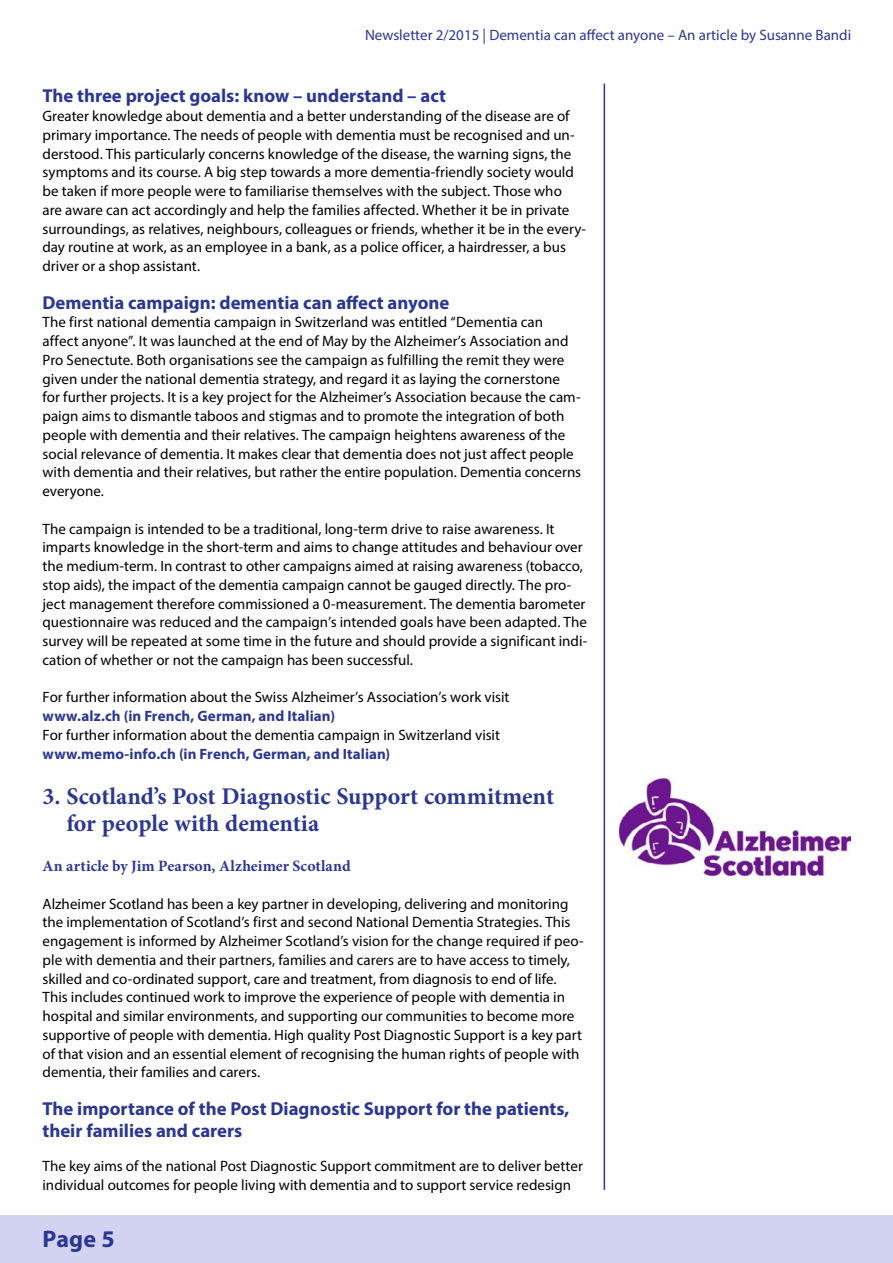
<style>
.page{position:relative;width:893px;height:1263px;background:#fff}
.page>*{position:absolute;margin:0;border:0;box-sizing:border-box;transform-origin:0 0}
.Head_1{font:700 24px/27px "Minion Pro";color:#2c3791}
.t1{font:700 24px "Myriad Pro";color:#2c3791}
.titel_head{font:700 18.75px/22.5px "Myriad Pro";color:#2c3791}
.Teaser{font:700 15.75px "Minion Pro";letter-spacing:.005em;color:#2c3791}
.Copy{font:15px/18.8px "Myriad Pro";color:#000}
.t2{font:15px "Myriad Pro";color:#2c3791}
.s1{font-weight:700;color:#2c3791}
</style>
<div class="page">
<div style="left:0;top:1215px;width:893px;height:48px;background:#d2d2f1"></div>
<hr style="left:604px;top:84px;width:1px;height:1106px;background:#2c3791">
<img style="left:619px;top:778px;width:231px;height:97px">
<p class="t2" style="left:365px;top:26px;width:488px">Newsletter 2/2015 | Dementia can affect anyone – An article by Susanne Bandi</p>
<p class="titel_head" style="left:43px;top:84px;width:405px">The three project goals: know – understand – act</p>
<p class="Copy" style="left:43px;top:106px;width:545px">Greater knowledge about dementia and a better understanding of the disease are of primary importance. The needs of people with dementia must be recognised and un&shy;derstood. This particularly concerns knowledge of the disease, the warning signs, the symptoms and its course. A big step towards a more dementia-friendly society would be taken if more people were to familiarise themselves with the subject. Those who<br>are aware can act accordingly and help the families affected. Whether it be in private surroundings, as relatives, neighbours, colleagues or friends, whether it be in the every&shy;day routine at work, as an employee in a bank, as a police officer, a hairdresser, a bus driver or a shop assistant.</p>
<p class="titel_head" style="left:43px;top:290px;width:408px">Dementia campaign: dementia can affect anyone</p>
<p class="Copy" style="left:43px;top:313px;width:540px">The first national dementia campaign in Switzerland was entitled “Dementia can affect anyone”. It was launched at the end of May by the Alzheimer’s Association and Pro Senectute. Both organisations see the campaign as fulfilling the remit they were given under the national dementia strategy, and regard it as laying the cornerstone for further projects. It is a key project for the Alzheimer’s Association because the cam&shy;paign aims to dismantle taboos and stigmas and to promote the integration of both people with dementia and their relatives. The campaign heightens awareness of the social relevance of dementia. It makes clear that dementia does not just affect people with dementia and their relatives, but rather the entire population. Dementia concerns everyone.</p>
<p class="Copy" style="left:43px;top:519px;width:546px">The campaign is intended to be a traditional, long-term drive to raise awareness. It imparts knowledge in the short-term and aims to change attitudes and behaviour over the medium-term. In contrast to other campaigns aimed at raising awareness (tobacco, stop aids), the impact of the dementia campaign cannot be gauged directly. The pro&shy;ject management therefore commissioned a 0-measurement. The dementia barometer questionnaire was reduced and the campaign’s intended goals have been adapted. The survey will be repeated at some time in the future and should provide a significant indi&shy;cation of whether or not the campaign has been successful.</p>
<p class="Copy" style="left:43px;top:688px;width:469px">For further information about the Swiss Alzheimer’s Association’s work visit <span class="s1">www.alz.ch (in French, German, and Italian)</span></p>
<p class="Copy" style="left:43px;top:725px;width:459px">For further information about the dementia campaign in Switzerland visit <span class="s1">www.memo-info.ch (in French, German, and Italian)</span></p>
<p class="Head_1" style="left:66px;top:783px;width:489px;text-indent:-24px">3. Scotland’s Post Diagnostic Support commitment for people with dementia</p>
<p class="Teaser" style="left:43px;top:855px;width:310px">An article by Jim Pearson, Alzheimer Scotland</p>
<p class="Copy" style="left:43px;top:894px;width:543px">Alzheimer Scotland has been a key partner in developing, delivering and monitoring the implementation of Scotland’s first and second National Dementia Strategies. This engagement is informed by Alzheimer Scotland’s vision for the change required if peo&shy;ple with dementia and their partners, families and carers are to have access to timely, skilled and co-ordinated support, care and treatment, from diagnosis to end of life.<br>This includes continued work to improve the experience of people with dementia in hospital and similar environments, and supporting our communities to become more supportive of people with dementia. High quality Post Diagnostic Support is a key part of that vision and an essential element of recognising the human rights of people with dementia, their families and carers.</p>
<p class="titel_head" style="left:43px;top:1097px;width:528px">The importance of the Post Diagnostic Support for the patients, their families and carers</p>
<p class="Copy" style="left:43px;top:1156px;width:542px">The key aims of the national Post Diagnostic Support commitment are to deliver better individual outcomes for people living with dementia and to support service redesign</p>
<h1 class="t1" style="left:43px;top:1223px;width:74px">Page 5</h1>
</div>
